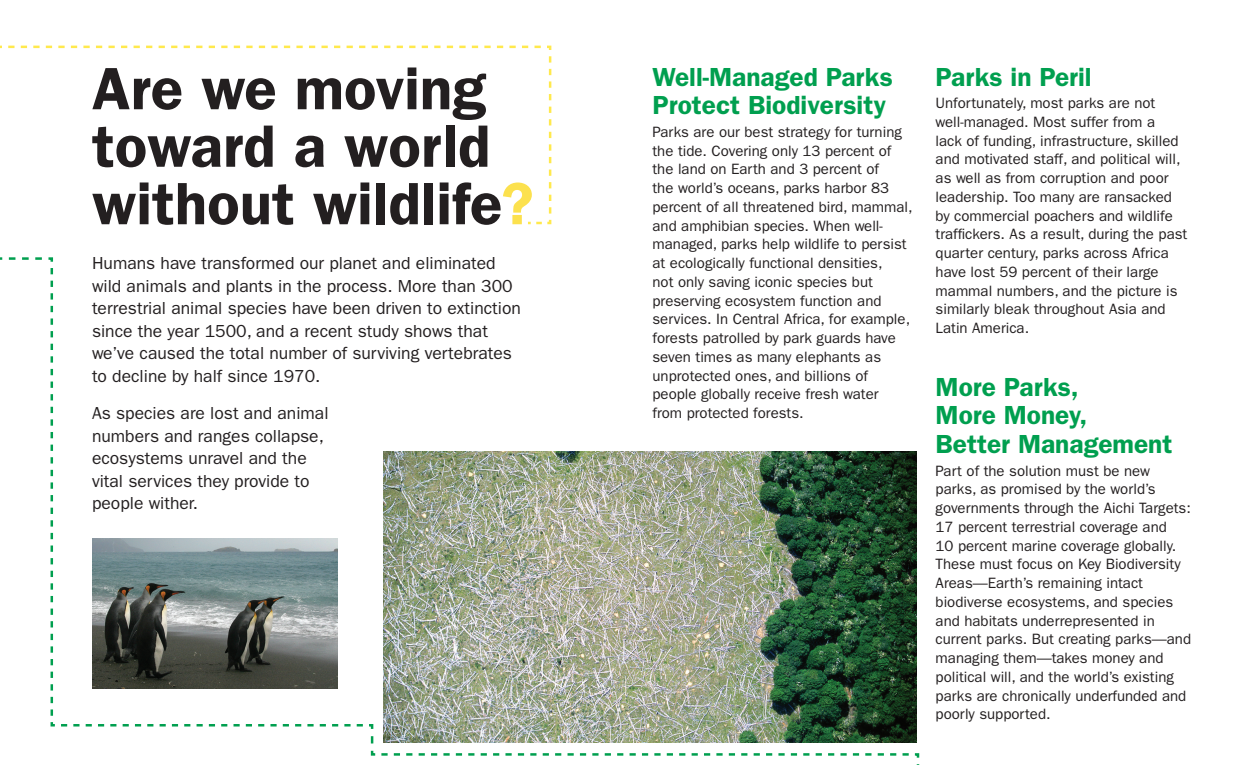
<style>
.page{position:relative;width:1260px;height:765px;background:#fff}
.page>*{position:absolute;margin:0;border:0;box-sizing:border-box;transform-origin:0 0}
.t1{font:600 60px/57.5px "ITC Franklin Gothic Std";color:#231f20}
.t2{font:600 26.25px/28.8px "ITC Franklin Gothic Std";color:#009f4f}
.t3{font:17.5px/22.5px "ITC Franklin Gothic Std";color:#231f20}
.t4{font:15px/18.8px "ITC Franklin Gothic Std";color:#231f20}
.s1{color:#fce14e}
</style>
<div class="page">
<svg style="left:0;top:45px;width:552px;height:180px"></svg>
<img style="left:0;top:257px;width:920px;height:508px">
<p class="t1" style="left:92px;top:60px;width:443px">Are we moving toward a world without wildlife<span class="s1">?</span></p>
<p class="t3" style="left:92px;top:252px;width:430px">Humans have transformed our planet and eliminated wild animals and plants in the process. More than 300 terrestrial animal species have been driven to extinction since the year 1500, and a recent study shows that we’ve caused the total number of surviving vertebrates to decline by half since 1970.</p>
<p class="t3" style="left:92px;top:402px;width:238px">As species are lost and animal numbers and ranges collapse,</p>
<p class="t3" style="left:92px;top:447px;width:216px">ecosystems unravel and the</p>
<p class="t3" style="left:92px;top:470px;width:219px">vital services they provide to</p>
<p class="t3" style="left:92px;top:492px;width:108px">people wither.</p>
<p class="t2" style="left:652px;top:62px;width:242px">Well-Managed Parks<br>Protect Biodiversity</p>
<p class="t4" style="left:652px;top:122px;width:262px">Parks are our best strategy for turning the tide. Covering only 13 percent of the land on Earth and 3 percent of<br>the world’s oceans, parks harbor 83 percent of all threatened bird, mammal, and amphibian species. When well&shy;managed, parks help wildlife to persist at ecologically functional densities,<br>not only saving iconic species but preserving ecosystem function and services. In Central Africa, for example, forests patrolled by park guards have seven times as many elephants as unprotected ones, and billions of people globally receive fresh water<br>from protected forests.</p>
<p class="t2" style="left:936px;top:62px;width:158px">Parks in Peril</p>
<p class="t4" style="left:936px;top:94px;width:253px">Unfortunately, most parks are not well-managed. Most suffer from a<br>lack of funding, infrastructure, skilled and motivated staff, and political will, as well as from corruption and poor leadership. Too many are ransacked by commercial poachers and wildlife traffickers. As a result, during the past quarter century, parks across Africa have lost 59 percent of their large mammal numbers, and the picture is similarly bleak throughout Asia and Latin America.</p>
<p class="t2" style="left:936px;top:372px;width:145px">More Parks,</p>
<p class="t2" style="left:936px;top:401px;width:153px">More Money,</p>
<p class="t2" style="left:936px;top:430px;width:238px">Better Management</p>
<p class="t4" style="left:936px;top:461px;width:257px">Part of the solution must be new parks, as promised by the world’s governments through the Aichi Targets:<br>17 percent terrestrial coverage and<br>10 percent marine coverage globally.<br>These must focus on Key Biodiversity Areas—Earth’s remaining intact biodiverse ecosystems, and species and habitats underrepresented in current parks. But creating parks—and managing them—takes money and political will, and the world’s existing parks are chronically underfunded and poorly supported.</p>
</div>
